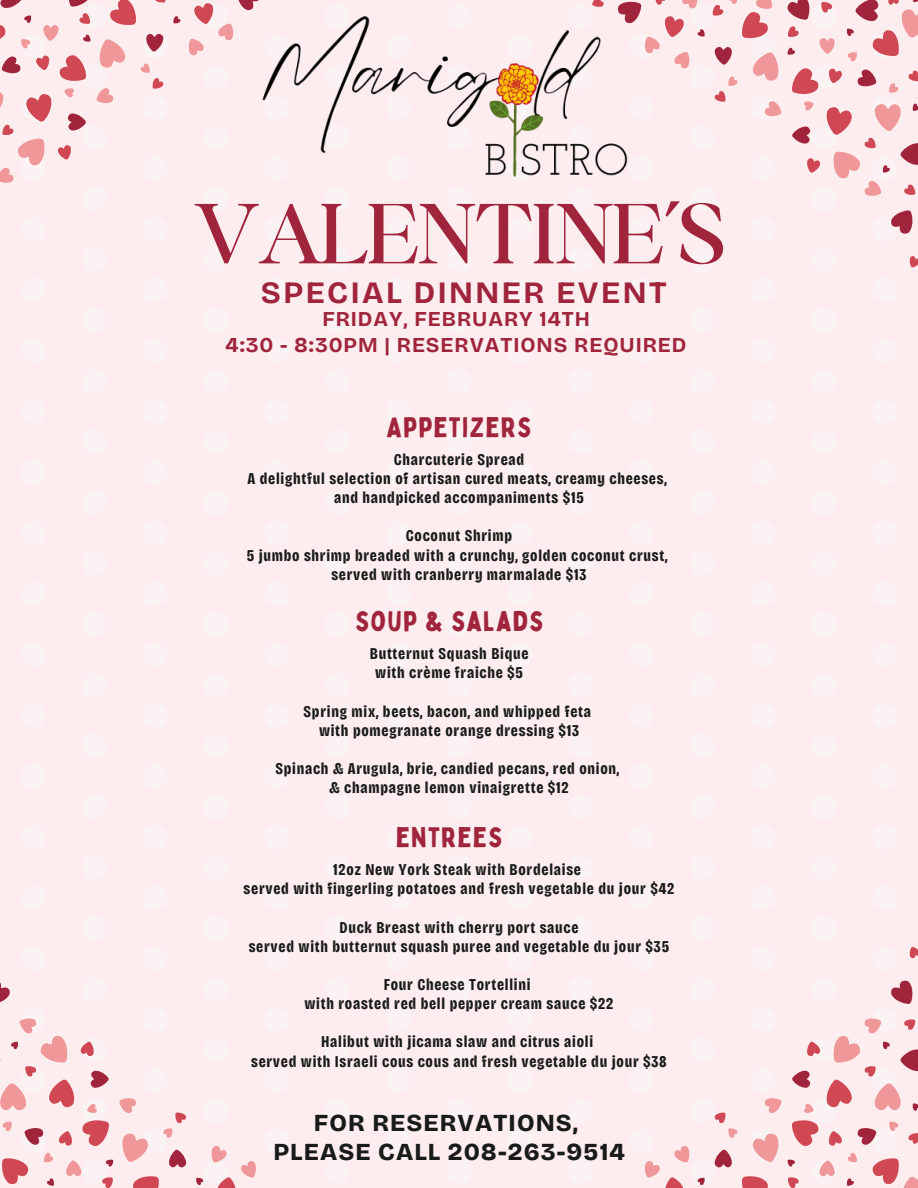
<style>
.page{position:relative;width:918px;height:1188px;background:#fff}
.page>*{position:absolute;margin:0;border:0;box-sizing:border-box;transform-origin:0 0}
.t1{font:300 91.65px "Boston Angel";color:#a0253c}
.t2{font:700 31.05px "Bricolage Grotesque";letter-spacing:.08em;color:#a0253c}
.t3{font:27.75px "Bobby Jones";letter-spacing:.045em;color:#a0253c}
.t4{font:800 24.45px/29.2px "Bricolage Grotesque";letter-spacing:.045em;color:#191a1a;text-align:center}
.t5{font:700 21.15px/25.3px "Bricolage Grotesque";letter-spacing:.045em;color:#a0253c;text-align:center}
.t6{font:700 16.5px "Bricolage Grotesque 18 pt Condensed";letter-spacing:.045em;color:#191a1a}
</style>
<div class="page">
<svg style="left:43px;top:24px;width:16px;height:17px"></svg>
<svg style="left:97px;top:88px;width:17px;height:17px"></svg>
<svg style="left:21px;top:38px;width:10px;height:11px"></svg>
<svg style="left:97px;top:39px;width:29px;height:29px"></svg>
<svg style="left:24px;top:15px;width:8px;height:8px"></svg>
<svg style="left:83px;top:35px;width:8px;height:7px"></svg>
<svg style="left:173px;top:16px;width:8px;height:8px"></svg>
<svg style="left:0;top:0;width:22px;height:9px"></svg>
<svg style="left:66px;top:0;width:25px;height:7px"></svg>
<svg style="left:145px;top:33px;width:18px;height:19px"></svg>
<svg style="left:0;top:17px;width:6px;height:27px"></svg>
<svg style="left:187px;top:0;width:67px;height:56px;background:#f5d3d6"></svg>
<svg style="left:110px;top:0;width:27px;height:27px"></svg>
<svg style="left:140px;top:63px;width:24px;height:26px"></svg>
<svg style="left:154px;top:0;width:12px;height:3px"></svg>
<svg style="left:79px;top:13px;width:11px;height:12px"></svg>
<svg style="left:0;top:55px;width:87px;height:129px;background:#f3cdd0"></svg>
<svg style="left:65px;top:1161px;width:16px;height:16px"></svg>
<svg style="left:119px;top:1096px;width:17px;height:17px"></svg>
<svg style="left:44px;top:1153px;width:9px;height:10px"></svg>
<svg style="left:120px;top:1133px;width:28px;height:29px"></svg>
<svg style="left:47px;top:1178px;width:7px;height:8px"></svg>
<svg style="left:106px;top:1159px;width:7px;height:8px"></svg>
<svg style="left:196px;top:1177px;width:7px;height:8px"></svg>
<svg style="left:0;top:980px;width:10px;height:24px"></svg>
<svg style="left:168px;top:1150px;width:18px;height:18px"></svg>
<svg style="left:1px;top:1158px;width:28px;height:27px"></svg>
<svg style="left:210px;top:1145px;width:48px;height:43px"></svg>
<svg style="left:132px;top:1174px;width:28px;height:14px"></svg>
<svg style="left:163px;top:1112px;width:23px;height:26px"></svg>
<svg style="left:102px;top:1177px;width:11px;height:11px"></svg>
<svg style="left:0;top:1017px;width:110px;height:130px;background:#f4d0d3"></svg>
<svg style="left:819px;top:38px;width:17px;height:16px"></svg>
<svg style="left:764px;top:101px;width:18px;height:17px"></svg>
<svg style="left:752px;top:52px;width:29px;height:29px"></svg>
<svg style="left:787px;top:48px;width:8px;height:7px"></svg>
<svg style="left:891px;top:210px;width:24px;height:24px"></svg>
<svg style="left:787px;top:0;width:25px;height:20px"></svg>
<svg style="left:715px;top:46px;width:18px;height:19px"></svg>
<svg style="left:714px;top:76px;width:24px;height:26px"></svg>
<svg style="left:821px;top:2px;width:11px;height:11px"></svg>
<svg style="left:846px;top:0;width:72px;height:62px;background:#eec0c4"></svg>
<svg style="left:909px;top:256px;width:9px;height:11px"></svg>
<svg style="left:712px;top:0;width:60px;height:40px;background:#f1c1c5"></svg>
<svg style="left:788px;top:26px;width:11px;height:12px"></svg>
<svg style="left:645px;top:0;width:60px;height:69px;background:#f7d7d9"></svg>
<svg style="left:791px;top:68px;width:127px;height:130px;background:#f3cfd2"></svg>
<svg style="left:819px;top:1161px;width:17px;height:16px"></svg>
<svg style="left:764px;top:1096px;width:18px;height:17px"></svg>
<svg style="left:847px;top:1153px;width:10px;height:10px"></svg>
<svg style="left:752px;top:1133px;width:29px;height:29px"></svg>
<svg style="left:846px;top:1178px;width:8px;height:8px"></svg>
<svg style="left:787px;top:1159px;width:8px;height:8px"></svg>
<svg style="left:697px;top:1177px;width:8px;height:8px"></svg>
<svg style="left:891px;top:980px;width:24px;height:24px"></svg>
<svg style="left:715px;top:1150px;width:18px;height:18px"></svg>
<svg style="left:872px;top:1158px;width:46px;height:30px"></svg>
<svg style="left:643px;top:1145px;width:48px;height:43px;background:#f8d5d6"></svg>
<svg style="left:741px;top:1174px;width:27px;height:14px"></svg>
<svg style="left:714px;top:1112px;width:24px;height:26px"></svg>
<svg style="left:909px;top:947px;width:9px;height:11px"></svg>
<svg style="left:788px;top:1177px;width:11px;height:11px"></svg>
<svg style="left:791px;top:1017px;width:127px;height:130px;background:#f3cfd1"></svg>
<img style="left:254px;top:0;width:391px;height:268px">
<p class="t1" style="left:194px;top:179px;width:531px">VALENTINE’S</p>
<p class="t2" style="left:261px;top:274px;width:407px">SPECIAL DINNER EVENT</p>
<h5 class="t5" style="left:226px;top:307px;width:463px">FRIDAY, FEBRUARY 14TH<br>4:30 - 8:30PM | RESERVATIONS REQUIRED</h5>
<p class="t3" style="left:387px;top:410px;width:146px">APPETIZERS</p>
<p class="t6" style="left:394px;top:450px;width:132px">Charcuterie Spread</p>
<p class="t6" style="left:248px;top:469px;width:421px">A delightful selection of artisan cured meats, creamy cheeses,</p>
<p class="t6" style="left:334px;top:488px;width:251px">and handpicked accompaniments $15</p>
<p class="t6" style="left:406px;top:526px;width:108px">Coconut Shrimp</p>
<p class="t6" style="left:247px;top:545px;width:422px">5 jumbo shrimp breaded with a crunchy, golden coconut crust,</p>
<p class="t6" style="left:331px;top:564px;width:257px">served with cranberry marmalade $13</p>
<h1 class="t3" style="left:355px;top:604px;width:190px">SOUP &amp; SALADS</h1>
<h3 class="t6" style="left:370px;top:644px;width:160px">Butternut Squash Bique</h3>
<p class="t6" style="left:375px;top:663px;width:149px">with crème fraiche $5</p>
<p class="t6" style="left:304px;top:701px;width:289px">Spring mix, beets, bacon, and whipped feta</p>
<p class="t6" style="left:319px;top:721px;width:262px">with pomegranate orange dressing $13</p>
<p class="t6" style="left:275px;top:759px;width:345px">Spinach &amp; Arugula, brie, candied pecans, red onion,</p>
<p class="t6" style="left:330px;top:778px;width:241px">&amp; champagne lemon vinaigrette $12</p>
<h2 class="t3" style="left:396px;top:820px;width:108px">ENTREES</h2>
<p class="t6" style="left:333px;top:860px;width:249px">12oz New York Steak with Bordelaise</p>
<h3 class="t6" style="left:244px;top:879px;width:432px">served with fingerling potatoes and fresh vegetable du jour $42</h3>
<p class="t6" style="left:339px;top:917px;width:241px">Duck Breast with cherry port sauce</p>
<p class="t6" style="left:249px;top:937px;width:422px">served with butternut squash puree and vegetable du jour $35</p>
<p class="t6" style="left:384px;top:975px;width:148px">Four Cheese Tortellini</p>
<p class="t6" style="left:305px;top:994px;width:310px">with roasted red bell pepper cream sauce $22</p>
<p class="t6" style="left:321px;top:1032px;width:273px">Halibut with jicama slaw and citrus aioli</p>
<p class="t6" style="left:251px;top:1051px;width:417px">served with Israeli cous cous and fresh vegetable du jour $38</p>
<h3 class="t4" style="left:273px;top:1108px;width:353px">FOR RESERVATIONS,<br>PLEASE CALL 208-263-9514</h3>
</div>
